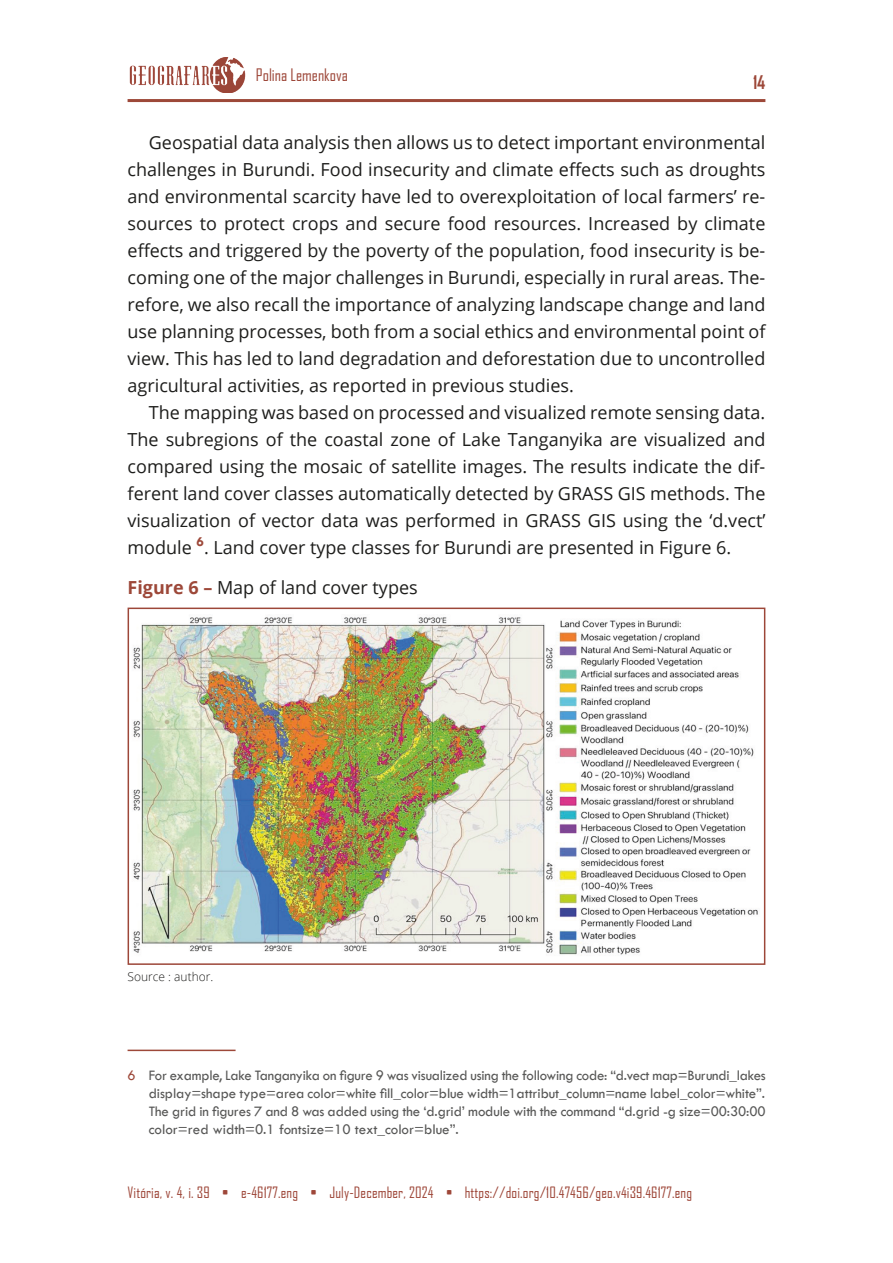
<style>
.page{position:relative;width:893px;height:1263px;background:#fff}
.page>*{position:absolute;margin:0;border:0;box-sizing:border-box;transform-origin:0 0}
.Texto_simples{font:18px/27px "Open Sans";color:#1d1d1b;text-align:justify}
.Legendas{font:18px "Open Sans";color:#1d1d1b}
.t1{font:700 18px "Agency FB";color:#9d4839}
.t2{font:16.5px "Agency FB";color:#9d4739}
.Notas_certas{font:15px/18px "Tw Cen";color:#575756;text-align:justify}
.t3{font:15px "Agency FB";letter-spacing:.01em;color:#9e4739}
.Fonte{font:300 12px "Open Sans";color:#1d1d1b}
.s1{font-weight:700;color:#9d4839}
.s2{color:#9d4839}
</style>
<div class="page">
<hr style="left:128px;top:99px;width:637px;height:3px;background:#9d4839">
<img style="left:130px;top:57px;width:116px;height:36px">
<hr style="left:128px;top:1049px;width:108px;height:2px;background:#9d4839">
<img style="left:133px;top:617px;width:625px;height:338px">
<div style="left:128px;top:608px;width:637px;height:357px;border:2px solid #9d4739"></div>
<p class="t2" style="left:256px;top:65px;width:93px">Polina Lemenkova</p>
<p class="t1" style="left:753px;top:72px;width:14px">14</p>
<p class="Texto_simples" style="left:128px;top:128px;width:639px;text-indent:21px">Geospatial data analysis then allows us to detect important environmental challenges in Burundi. Food insecurity and climate effects such as droughts and environmental scarcity have led to overexploitation of local farmers’ re&shy;sources to protect crops and secure food resources. Increased by climate effects and triggered by the poverty of the population, food insecurity is be&shy;coming one of the major challenges in Burundi, especially in rural areas. The&shy;refore, we also recall the importance of analyzing landscape change and land use planning processes, both from a social ethics and environmental point of view. This has led to land degradation and deforestation due to uncontrolled agricultural activities, as reported in previous studies.</p>
<p class="Texto_simples" style="left:128px;top:398px;width:639px;text-indent:21px">The mapping was based on processed and visualized remote sensing data.<br>The subregions of the coastal zone of Lake Tanganyika are visualized and compared using the mosaic of satellite images. The results indicate the dif&shy;ferent land cover classes automatically detected by GRASS GIS methods. The visualization of vector data was performed in GRASS GIS using the ‘d.vect’ module <sup>6</sup>. Land cover type classes for Burundi are presented in Figure 6.</p>
<p class="Legendas" style="left:128px;top:575px;width:292px"><span class="s1">Figure 6 –</span> Map of land cover types</p>
<p class="Fonte" style="left:128px;top:969px;width:87px">Source : author.</p>
<p class="Notas_certas" style="left:149px;top:1066px;width:618px;text-indent:-21px"><span class="s2">6</span> For example, Lake Tanganyika on figure 9 was visualized using the following code: “d.vect map=Burundi_lakes display=shape type=area color=white fill_color=blue width=1attribut_column=name label_color=white”.<br>The grid in figures 7 and 8 was added using the ‘d.grid’ module with the command “d.grid -g size=00:30:00 color=red width=0.1 fontsize=10 text_color=blue”.</p>
<p class="t3" style="left:128px;top:1184px;width:566px">Vitória, v. 4, i. 39 • e-46177.eng • July-December, 2024 • https://doi.org/10.47456/geo.v4i39.46177.eng</p>
</div>
